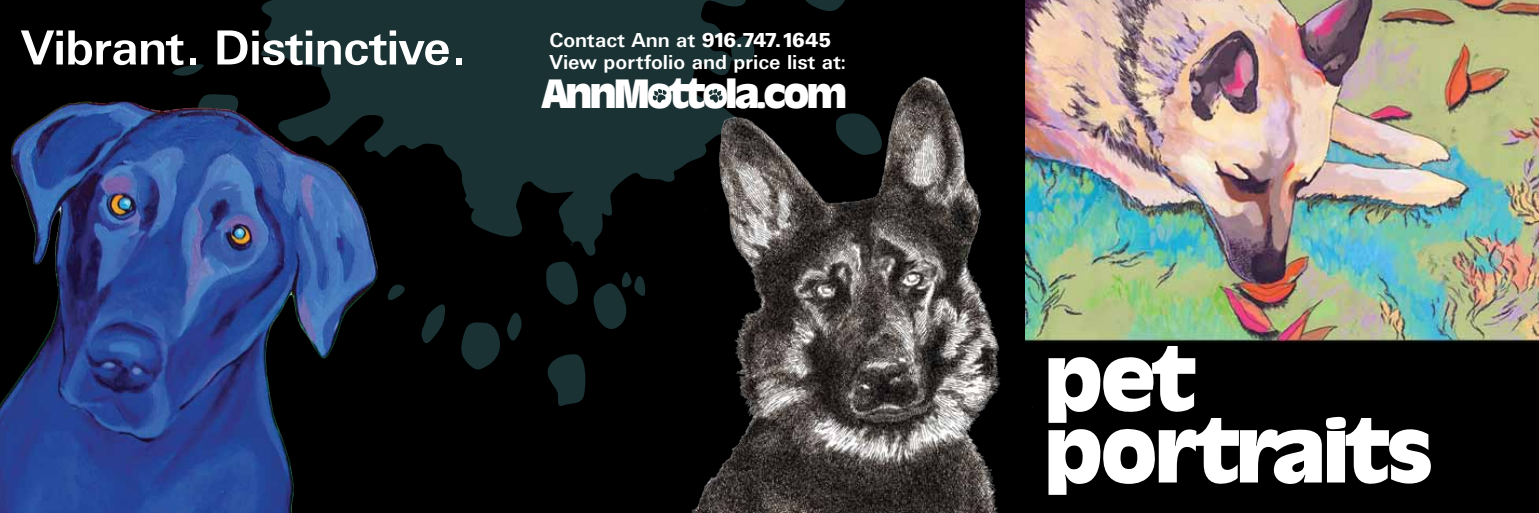
<style>
.page{position:relative;width:1539px;height:513px;background:#000}
.page>*{position:absolute;margin:0;border:0;box-sizing:border-box;transform-origin:0 0}
.t1{font:86.4px/72px "Oblast";letter-spacing:-.01em;color:#fff}
.t2{font:51px "Univers Bold DTC";letter-spacing:-.015em;color:#fff}
.t3{font:39.6px "Oblast";letter-spacing:-.05em;color:#fff}
.t4{font:21px "Univers Bold DTC";color:#fff}
.s1{font-family:"Univers Black DTC"}
</style>
<div class="page">
<svg style="left:385px;top:283px;width:22px;height:20px"></svg>
<svg style="left:421px;top:299px;width:26px;height:49px"></svg>
<svg style="left:460px;top:308px;width:63px;height:64px;background:#0a1515"></svg>
<svg style="left:167px;top:64px;width:40px;height:13px"></svg>
<svg style="left:545px;top:353px;width:42px;height:56px;background:#101f20"></svg>
<svg style="left:798px;top:0;width:51px;height:14px"></svg>
<svg style="left:254px;top:0;width:502px;height:256px;background:#132425"></svg>
<svg style="left:546px;top:261px;width:32px;height:44px"></svg>
<svg style="left:592px;top:265px;width:54px;height:67px;background:#091313"></svg>
<img style="left:0;top:90px;width:381px;height:423px">
<svg style="left:653px;top:89px;width:14px;height:14px"></svg>
<img style="left:1025px;top:0;width:514px;height:342px">
<img style="left:685px;top:72px;width:361px;height:441px">
<h2 class="t2" style="left:21px;top:19px;width:445px">Vibrant. Distinctive.</h2>
<p class="t4" style="left:549px;top:28px;width:283px">Contact Ann at <span class="s1">916.747.1645</span></p>
<p class="t4" style="left:549px;top:51px;width:298px">View portfolio and price list at:</p>
<h3 class="t3" style="left:543px;top:74px;width:305px">AnnMottola.com</h3>
<h1 class="t1" style="left:1045px;top:345px;width:388px">pet portraits</h1>
</div>
